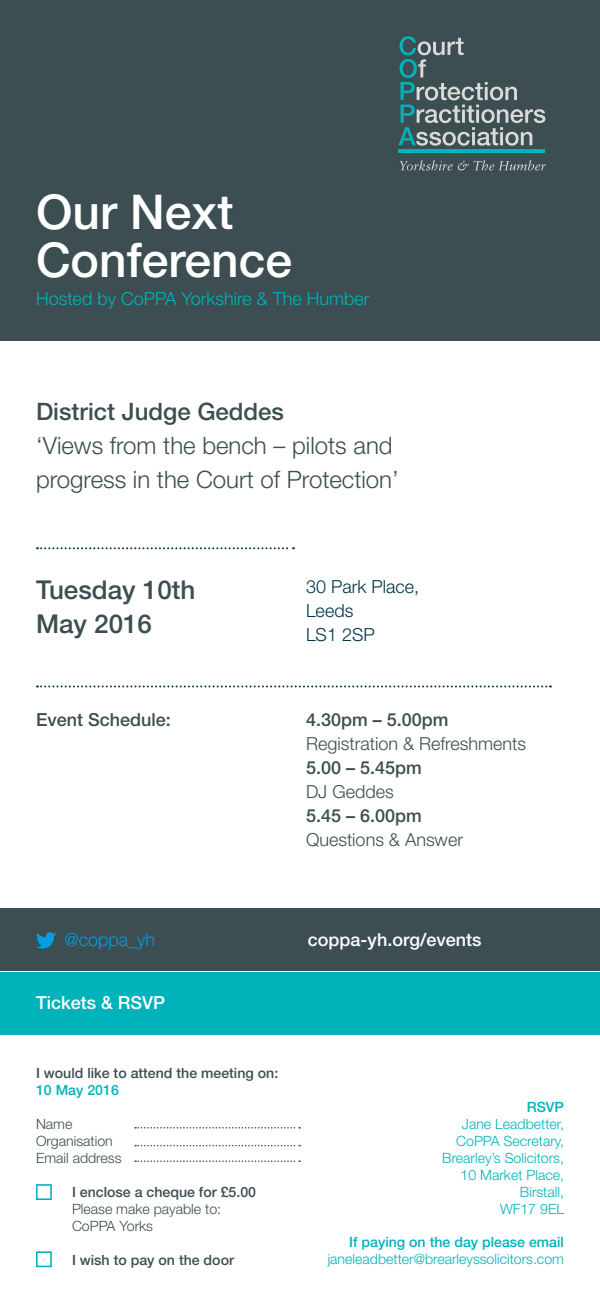
<style>
.page{position:relative;width:600px;height:1300px;background:#fff}
.page>*{position:absolute;margin:0;border:0;box-sizing:border-box;transform-origin:0 0}
.t1{font:500 48px/48px "Helvetica Neue LT";color:#fff}
.t2{font:500 26px/34px "Helvetica Neue LT";color:#3c4e51}
.t3{font:300 24px/34px "Helvetica Neue LT";color:#3c4e51}
.t4{font:500 24px "Helvetica Neue LT";color:#3c4e51}
.t5{font:500 18px "Helvetica Neue LT";color:#3c4e51}
.t6{font:300 18px "Helvetica Neue LT";color:#3c4e51}
.t7{font:300 18px "Helvetica Neue LT";color:#00b3ba}
.t8{font:500 18px "Helvetica Neue LT";color:#fff}
.t9{font:300 18px/24px "Helvetica Neue LT";color:#003549}
.t10{font:300 18px "Helvetica Neue LT";color:#009fe3}
.t11{font:300 14.2px/17px "Helvetica Neue LT";color:#00b3ba;text-align:right}
.t12{font:500 14.2px "Helvetica Neue LT";color:#3c4e51}
.t13{font:300 14.2px/17px "Helvetica Neue LT";color:#3c4e51}
.t14{font:500 14.2px "Helvetica Neue LT";color:#00b3ba}
</style>
<div class="page">
<div style="left:0;top:972px;width:600px;height:63px;background:#00b3ba"></div>
<div style="left:0;top:0;width:600px;height:341px;background:#3c4e51"></div>
<svg style="left:37px;top:547px;width:257px;height:2px"></svg>
<svg style="left:398px;top:36px;width:147px;height:110px"></svg>
<hr style="left:398px;top:150px;width:147px;height:3px;background:#00b3ba">
<svg style="left:400px;top:160px;width:146px;height:11px"></svg>
<svg style="left:37px;top:685px;width:514px;height:2px"></svg>
<div style="left:36px;top:1184px;width:16px;height:16px;border:2px solid #00b3ba"></div>
<svg style="left:135px;top:1127px;width:165px;height:2px"></svg>
<svg style="left:135px;top:1145px;width:165px;height:1px"></svg>
<svg style="left:135px;top:1160px;width:165px;height:2px"></svg>
<div style="left:36px;top:1251px;width:16px;height:16px;border:2px solid #00b3ba"></div>
<div style="left:0;top:908px;width:600px;height:63px;background:#3c4e51"></div>
<svg style="left:36px;top:932px;width:20px;height:17px"></svg>
<h1 class="t1" style="left:36px;top:188px;width:258px">Our Next<br>Conference</h1>
<p class="t7" style="left:36px;top:288px;width:335px">Hosted by CoPPA Yorkshire &amp; The Humber</p>
<h3 class="t4" style="left:36px;top:397px;width:250px">District Judge Geddes</h3>
<h3 class="t3" style="left:36px;top:428px;width:364px">‘Views from the bench – pilots and progress in the Court of Protection’</h3>
<h2 class="t2" style="left:36px;top:573px;width:161px">Tuesday 10th<br>May 2016</h2>
<p class="t9" style="left:306px;top:574px;width:115px">30 Park Place,<br>Leeds<br>LS1 2SP</p>
<p class="t5" style="left:36px;top:709px;width:136px">Event Schedule:</p>
<p class="t5" style="left:306px;top:709px;width:144px">4.30pm – 5.00pm</p>
<p class="t6" style="left:306px;top:733px;width:222px">Registration &amp; Refreshments</p>
<p class="t5" style="left:306px;top:757px;width:117px">5.00 – 5.45pm</p>
<p class="t6" style="left:306px;top:781px;width:89px">DJ Geddes</p>
<p class="t5" style="left:306px;top:805px;width:117px">5.45 – 6.00pm</p>
<p class="t6" style="left:306px;top:829px;width:159px">Questions &amp; Answer</p>
<p class="t10" style="left:64px;top:929px;width:92px">@coppa_yh</p>
<p class="t8" style="left:308px;top:929px;width:175px">coppa-yh.org/events</p>
<p class="t8" style="left:36px;top:992px;width:131px">Tickets &amp; RSVP</p>
<p class="t12" style="left:36px;top:1064px;width:244px">I would like to attend the meeting on:</p>
<p class="t14" style="left:36px;top:1081px;width:84px">10 May 2016</p>
<p class="t13" style="left:36px;top:1115px;width:87px">Name<br>Organisation<br>Email address</p>
<p class="t12" style="left:72px;top:1183px;width:186px">I enclose a cheque for £5.00</p>
<p class="t13" style="left:72px;top:1200px;width:151px">Please make payable to:<br>CoPPA Yorks</p>
<p class="t12" style="left:72px;top:1251px;width:164px">I wish to pay on the door</p>
<p class="t14" style="left:527px;top:1098px;width:39px">RSVP</p>
<p class="t11" style="left:442px;top:1115px;width:123px">Jane Leadbetter,<br>CoPPA Secretary,<br>Brearley’s Solicitors,<br>10 Market Place,<br>Birstall,<br>WF17 9EL</p>
<p class="t14" style="left:349px;top:1234px;width:216px">If paying on the day please email</p>
<p class="t11" style="left:328px;top:1251px;width:238px">janeleadbetter@brearleyssolicitors.com</p>
</div>
